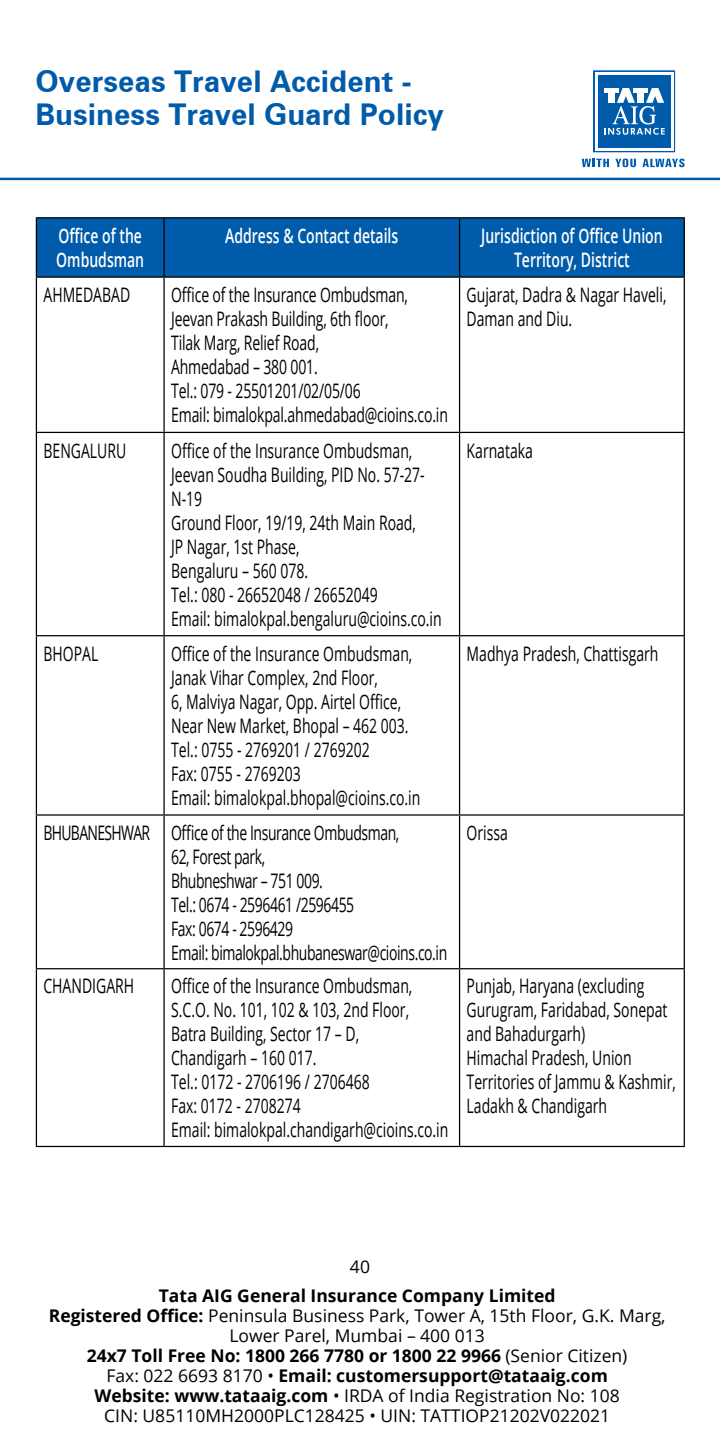
<style>
.page{position:relative;width:720px;height:1440px;background:#fff}
.page>*{position:absolute;margin:0;border:0;box-sizing:border-box;transform-origin:0 0}
.t1{font:700 30px/32.5px "Zurich BT";color:#005baa}
.t2{font:20px/24px "Open Sans";color:#000;scale:.7 1}
.t3{font:20px/24px "Open Sans";letter-spacing:-.03em;color:#000;scale:.7 1}
.t4{font:600 20px/24px "Open Sans";color:#fff;scale:.7 1}
.t5{font:17.5px/20px "Open Sans";color:#000;text-align:center}
.s1{font-weight:700}
</style>
<div class="page">
<div style="left:592px;top:69px;width:84px;height:84px;background:linear-gradient(to right,#005baa,#005baa);border:1px solid #fff"></div>
<div style="left:595px;top:72px;width:78px;height:78px;background:#fff"></div>
<div style="left:598px;top:75px;width:72px;height:73px;background:#005baa"></div>
<svg style="left:604px;top:88px;width:61px;height:47px"></svg>
<svg style="left:582px;top:159px;width:27px;height:8px"></svg>
<svg style="left:615px;top:159px;width:21px;height:8px"></svg>
<svg style="left:643px;top:159px;width:42px;height:8px"></svg>
<hr style="left:0;top:178px;width:720px;height:2px;background:#005baa">
<div style="left:37px;top:218px;width:647px;height:58px;background:#005baa"></div>
<hr style="left:36px;top:217px;width:128px;height:1px;background:#000">
<hr style="left:36px;top:218px;width:1px;height:58px;background:#000">
<hr style="left:164px;top:217px;width:296px;height:1px;background:#000">
<hr style="left:163px;top:218px;width:2px;height:58px;background:#000">
<hr style="left:460px;top:217px;width:225px;height:1px;background:#000">
<hr style="left:459px;top:218px;width:1px;height:58px;background:#000">
<hr style="left:684px;top:218px;width:1px;height:58px;background:#000">
<hr style="left:36px;top:276px;width:128px;height:2px;background:#000">
<hr style="left:36px;top:278px;width:1px;height:154px;background:#000">
<hr style="left:164px;top:276px;width:296px;height:2px;background:#000">
<hr style="left:163px;top:278px;width:2px;height:154px;background:#000">
<hr style="left:460px;top:276px;width:225px;height:2px;background:#000">
<hr style="left:459px;top:278px;width:1px;height:154px;background:#000">
<hr style="left:684px;top:278px;width:1px;height:154px;background:#000">
<hr style="left:36px;top:432px;width:128px;height:1px;background:#000">
<hr style="left:36px;top:433px;width:1px;height:202px;background:#000">
<hr style="left:164px;top:432px;width:296px;height:1px;background:#000">
<hr style="left:163px;top:433px;width:2px;height:202px;background:#000">
<hr style="left:460px;top:432px;width:225px;height:1px;background:#000">
<hr style="left:459px;top:433px;width:1px;height:202px;background:#000">
<hr style="left:684px;top:433px;width:1px;height:202px;background:#000">
<hr style="left:36px;top:635px;width:128px;height:1px;background:#000">
<hr style="left:36px;top:636px;width:1px;height:178px;background:#000">
<hr style="left:164px;top:635px;width:296px;height:1px;background:#000">
<hr style="left:163px;top:636px;width:2px;height:178px;background:#000">
<hr style="left:460px;top:635px;width:225px;height:1px;background:#000">
<hr style="left:459px;top:636px;width:1px;height:178px;background:#000">
<hr style="left:684px;top:636px;width:1px;height:178px;background:#000">
<hr style="left:36px;top:814px;width:128px;height:2px;background:#000">
<hr style="left:36px;top:816px;width:1px;height:152px;background:#000">
<hr style="left:164px;top:814px;width:296px;height:2px;background:#000">
<hr style="left:163px;top:816px;width:2px;height:152px;background:#000">
<hr style="left:460px;top:814px;width:225px;height:2px;background:#000">
<hr style="left:459px;top:816px;width:1px;height:152px;background:#000">
<hr style="left:684px;top:816px;width:1px;height:152px;background:#000">
<hr style="left:36px;top:968px;width:128px;height:1px;background:#000">
<hr style="left:36px;top:969px;width:1px;height:177px;background:#000">
<hr style="left:164px;top:968px;width:296px;height:1px;background:#000">
<hr style="left:163px;top:969px;width:2px;height:177px;background:#000">
<hr style="left:460px;top:968px;width:225px;height:1px;background:#000">
<hr style="left:459px;top:969px;width:1px;height:177px;background:#000">
<hr style="left:684px;top:969px;width:1px;height:177px;background:#000">
<hr style="left:36px;top:1146px;width:128px;height:1px;background:#000">
<hr style="left:164px;top:1146px;width:296px;height:1px;background:#000">
<hr style="left:460px;top:1146px;width:225px;height:1px;background:#000">
<h1 class="t1" style="left:35px;top:65px;width:410px">Overseas Travel Accident -<br>Business Travel Guard Policy</h1>
<p class="t4" style="left:56px;top:223px;width:127px">Office of the<br>Ombudsman</p>
<p class="t4" style="left:225px;top:223px;width:249px">Address &amp; Contact details</p>
<p class="t4" style="left:481px;top:223px;width:261px;text-align:center">Jurisdiction of Office Union<br>Territory, District</p>
<p class="t2" style="left:43px;top:283px;width:126px">AHMEDABAD</p>
<p class="t2" style="left:171px;top:283px;width:397px">Office of the Insurance Ombudsman,<br>Jeevan Prakash Building, 6th floor,<br>Tilak Marg, Relief Road,<br>Ahmedabad – 380 001.<br>Tel.: 079 - 25501201/02/05/06<br>Email: bimalokpal.ahmedabad@cioins.co.in</p>
<p class="t2" style="left:467px;top:283px;width:287px">Gujarat, Dadra &amp; Nagar Haveli,<br>Daman and Diu.</p>
<p class="t2" style="left:43px;top:438px;width:120px">BENGALURU</p>
<p class="t2" style="left:171px;top:438px;width:388px">Office of the Insurance Ombudsman,<br>Jeevan Soudha Building, PID No. 57-27-<br>N-19<br>Ground Floor, 19/19, 24th Main Road,<br>JP Nagar, 1st Phase,<br>Bengaluru – 560 078.<br>Tel.: 080 - 26652048 / 26652049<br>Email: bimalokpal.bengaluru@cioins.co.in</p>
<p class="t2" style="left:467px;top:438px;width:96px">Karnataka</p>
<p class="t2" style="left:43px;top:641px;width:80px">BHOPAL</p>
<p class="t2" style="left:171px;top:641px;width:358px">Office of the Insurance Ombudsman,<br>Janak Vihar Complex, 2nd Floor,<br>6, Malviya Nagar, Opp. Airtel Office,<br>Near New Market, Bhopal – 462 003.<br>Tel.: 0755 - 2769201 / 2769202<br>Fax: 0755 - 2769203<br>Email: bimalokpal.bhopal@cioins.co.in</p>
<p class="t2" style="left:467px;top:641px;width:276px">Madhya Pradesh, Chattisgarh</p>
<p class="t3" style="left:171px;top:820px;width:396px;text-indent:-128px">BHUBANESHWAR Office of the Insurance Ombudsman,<br>62, Forest park,<br>Bhubneshwar – 751 009.<br>Tel.: 0674 - 2596461 /2596455<br>Fax: 0674 - 2596429<br>Email: bimalokpal.bhubaneswar@cioins.co.in</p>
<p class="t2" style="left:467px;top:820px;width:61px">Orissa</p>
<p class="t2" style="left:43px;top:973px;width:131px">CHANDIGARH</p>
<p class="t2" style="left:171px;top:973px;width:398px">Office of the Insurance Ombudsman,<br>S.C.O. No. 101, 102 &amp; 103, 2nd Floor,<br>Batra Building, Sector 17 – D,<br>Chandigarh – 160 017.<br>Tel.: 0172 - 2706196 / 2706468<br>Fax: 0172 - 2708274<br>Email: bimalokpal.chandigarh@cioins.co.in</p>
<p class="t2" style="left:467px;top:973px;width:300px">Punjab, Haryana (excluding<br>Gurugram, Faridabad, Sonepat and Bahadurgarh)<br>Himachal Pradesh, Union<br>Territories of Jammu &amp; Kashmir,<br>Ladakh &amp; Chandigarh</p>
<p class="t5" style="left:350px;top:1257px;width:22px">40</p>
<p class="t5" style="left:49px;top:1285px;width:618px"><span class="s1">Tata AIG General Insurance Company Limited<br>Registered Office:</span> Peninsula Business Park, Tower A, 15th Floor, G.K. Marg, Lower Parel, Mumbai – 400 013<br><span class="s1">24x7 Toll Free No: 1800 266 7780 or 1800 22 9966</span> (Senior Citizen)<br>Fax: 022 6693 8170 • <span class="s1">Email: customersupport@tataaig.com<br>Website: www.tataaig.com</span> • IRDA of India Registration No: 108<br>CIN: U85110MH2000PLC128425 • UIN: TATTIOP21202V022021</p>
</div>
